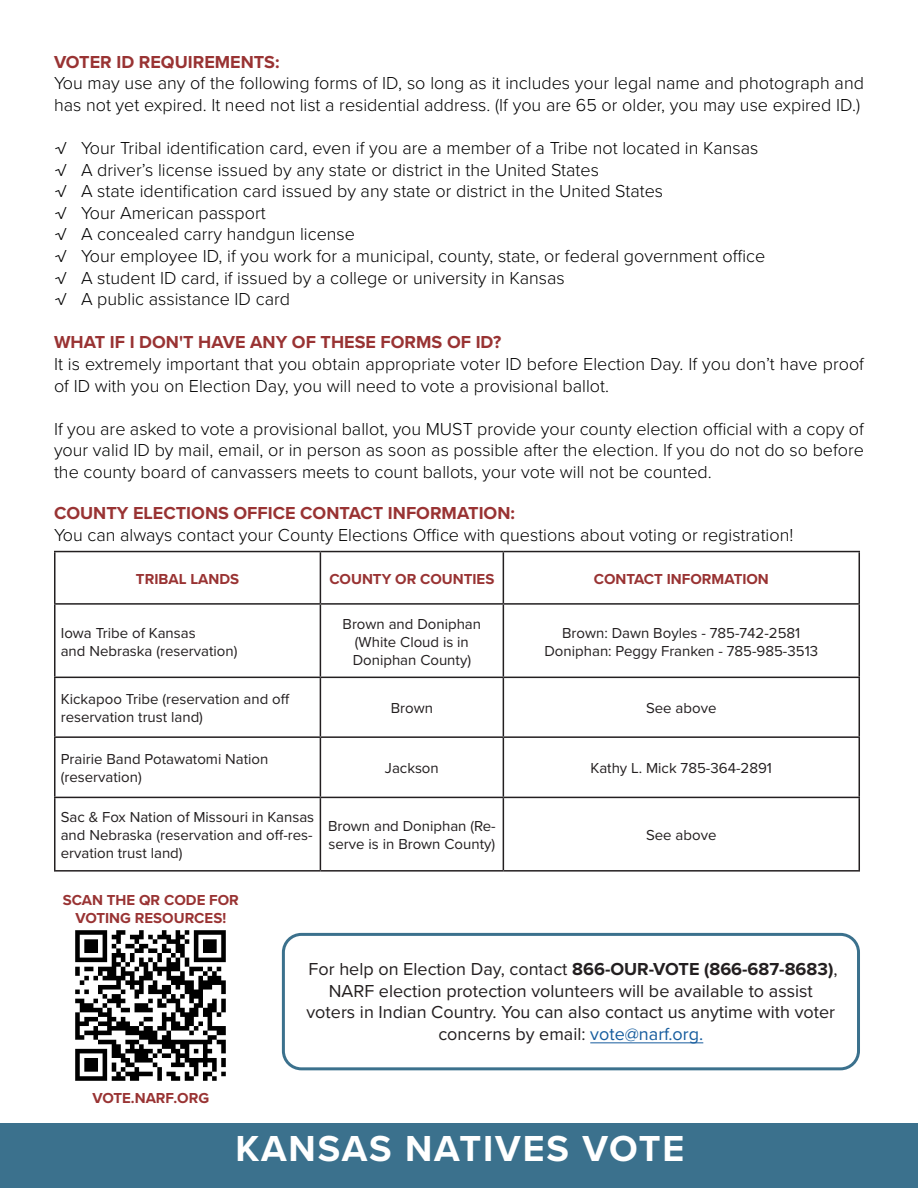
<style>
.page{position:relative;width:918px;height:1188px;background:#fff}
.page>*{position:absolute;margin:0;border:0;box-sizing:border-box;transform-origin:0 0}
.t1{font:700 37.5px "Proxima Nova";letter-spacing:.05em;color:#fff}
.t2{font:300 18px/21.6px "Proxima Nova";color:#000}
.t3{font:18px/21.6px "Proxima Nova";color:#231f20;text-align:center}
.t4{font:700 18px "Proxima Nova";color:#933}
.t5{font:15px/18px "Proxima Nova";color:#231f20}
.t6{font:700 15px/18px "Proxima Nova";color:#933;text-align:center}
.s1{font-weight:400}
.s2{font-weight:700}
.s3{color:#175d9e}
</style>
<div class="page">
<hr style="left:54px;top:551px;width:266px;height:1px;background:#231f20">
<hr style="left:54px;top:552px;width:2px;height:51px;background:#231f20">
<hr style="left:320px;top:551px;width:183px;height:1px;background:#231f20">
<hr style="left:320px;top:552px;width:1px;height:51px;background:#231f20">
<hr style="left:503px;top:551px;width:357px;height:1px;background:#231f20">
<hr style="left:503px;top:552px;width:1px;height:51px;background:#231f20">
<hr style="left:859px;top:552px;width:1px;height:51px;background:#231f20">
<hr style="left:54px;top:603px;width:266px;height:2px;background:#231f20">
<hr style="left:54px;top:605px;width:2px;height:72px;background:#231f20">
<hr style="left:320px;top:603px;width:183px;height:2px;background:#231f20">
<hr style="left:320px;top:605px;width:1px;height:72px;background:#231f20">
<hr style="left:503px;top:603px;width:357px;height:2px;background:#231f20">
<hr style="left:503px;top:605px;width:1px;height:72px;background:#231f20">
<hr style="left:859px;top:605px;width:1px;height:72px;background:#231f20">
<hr style="left:54px;top:677px;width:266px;height:1px;background:#231f20">
<hr style="left:54px;top:678px;width:2px;height:58px;background:#231f20">
<hr style="left:320px;top:677px;width:183px;height:1px;background:#231f20">
<hr style="left:320px;top:678px;width:1px;height:58px;background:#231f20">
<hr style="left:503px;top:677px;width:357px;height:1px;background:#231f20">
<hr style="left:503px;top:678px;width:1px;height:58px;background:#231f20">
<hr style="left:859px;top:678px;width:1px;height:58px;background:#231f20">
<hr style="left:54px;top:736px;width:266px;height:2px;background:#231f20">
<hr style="left:54px;top:738px;width:2px;height:59px;background:#231f20">
<hr style="left:320px;top:736px;width:183px;height:2px;background:#231f20">
<hr style="left:320px;top:738px;width:1px;height:59px;background:#231f20">
<hr style="left:503px;top:736px;width:357px;height:2px;background:#231f20">
<hr style="left:503px;top:738px;width:1px;height:59px;background:#231f20">
<hr style="left:859px;top:738px;width:1px;height:59px;background:#231f20">
<hr style="left:54px;top:797px;width:266px;height:1px;background:#231f20">
<hr style="left:54px;top:798px;width:2px;height:72px;background:#231f20">
<hr style="left:320px;top:797px;width:183px;height:1px;background:#231f20">
<hr style="left:320px;top:798px;width:1px;height:72px;background:#231f20">
<hr style="left:503px;top:797px;width:357px;height:1px;background:#231f20">
<hr style="left:503px;top:798px;width:1px;height:72px;background:#231f20">
<hr style="left:859px;top:798px;width:1px;height:72px;background:#231f20">
<hr style="left:54px;top:870px;width:266px;height:2px;background:#231f20">
<hr style="left:320px;top:870px;width:183px;height:2px;background:#231f20">
<hr style="left:503px;top:870px;width:357px;height:2px;background:#231f20">
<div style="left:0;top:1123px;width:918px;height:65px;background:#3b718d"></div>
<img style="left:75px;top:930px;width:151px;height:151px">
<div style="left:282px;top:933px;width:578px;height:137px;border:3px solid #3b718d;border-radius:18px"></div>
<hr style="left:590px;top:1042px;width:113px;height:1px;background:#175d9e">
<p class="t4" style="left:54px;top:48px;width:227px">VOTER ID REQUIREMENTS:</p>
<p class="t2" style="left:54px;top:71px;width:812px">You may use any of the following forms of ID, so long as it includes your legal name and photograph and has not yet expired. It need not list a residential address. (If you are 65 or older, you may use expired ID.)</p>
<p class="t2" style="left:54px;top:136px;width:706px"><span class="s1">√</span> Your Tribal identification card, even if you are a member of a Tribe not located in Kansas</p>
<p class="t2" style="left:54px;top:158px;width:547px"><span class="s1">√</span> A driver’s license issued by any state or district in the United States</p>
<p class="t2" style="left:54px;top:179px;width:611px"><span class="s1">√</span> A state identification card issued by any state or district in the United States</p>
<p class="t2" style="left:54px;top:201px;width:213px"><span class="s1">√</span> Your American passport</p>
<p class="t2" style="left:54px;top:223px;width:303px"><span class="s1">√</span> A concealed carry handgun license</p>
<p class="t2" style="left:54px;top:244px;width:713px"><span class="s1">√</span> Your employee ID, if you work for a municipal, county, state, or federal government office</p>
<p class="t2" style="left:54px;top:266px;width:512px"><span class="s1">√</span> A student ID card, if issued by a college or university in Kansas</p>
<p class="t2" style="left:54px;top:287px;width:238px"><span class="s1">√</span> A public assistance ID card</p>
<p class="t4" style="left:54px;top:329px;width:449px">WHAT IF I DON'T HAVE ANY OF THESE FORMS OF ID?</p>
<p class="t2" style="left:54px;top:352px;width:812px">It is extremely important that you obtain appropriate voter ID before Election Day. If you don’t have proof of ID with you on Election Day, you will need to vote a provisional ballot.</p>
<p class="t2" style="left:54px;top:417px;width:812px;text-align:justify">If you are asked to vote a provisional ballot, you MUST provide your county election official with a copy of your valid ID by mail, email, or in person as soon as possible after the election. If you do not do so before the county board of canvassers meets to count ballots, your vote will not be counted.</p>
<p class="t4" style="left:54px;top:500px;width:463px">COUNTY ELECTIONS OFFICE CONTACT INFORMATION:</p>
<p class="t2" style="left:54px;top:523px;width:741px">You can always contact your County Elections Office with questions about voting or registration!</p>
<p class="t6" style="left:136px;top:569px;width:105px">TRIBAL LANDS</p>
<p class="t6" style="left:329px;top:569px;width:167px">COUNTY OR COUNTIES</p>
<p class="t6" style="left:594px;top:569px;width:177px">CONTACT INFORMATION</p>
<p class="t5" style="left:61px;top:623px;width:136px">Iowa Tribe of Kansas</p>
<p class="t5" style="left:61px;top:641px;width:178px">and Nebraska (reservation)</p>
<p class="t5" style="left:343px;top:614px;width:140px;text-align:center">Brown and Doniphan (White Cloud is in<br>Doniphan County)</p>
<p class="t5" style="left:562px;top:623px;width:240px">Brown: Dawn Boyles - 785-742-2581</p>
<p class="t5" style="left:544px;top:641px;width:275px">Doniphan: Peggy Franken - 785-985-3513</p>
<p class="t5" style="left:61px;top:690px;width:230px">Kickapoo Tribe (reservation and off reservation trust land)</p>
<p class="t5" style="left:391px;top:699px;width:44px">Brown</p>
<p class="t5" style="left:646px;top:699px;width:72px">See above</p>
<p class="t5" style="left:61px;top:750px;width:209px">Prairie Band Potawatomi Nation</p>
<p class="t5" style="left:61px;top:768px;width:83px">(reservation)</p>
<p class="t5" style="left:385px;top:759px;width:55px">Jackson</p>
<p class="t5" style="left:591px;top:759px;width:183px">Kathy L. Mick 785-364-2891</p>
<p class="t5" style="left:61px;top:807px;width:255px;text-align:justify">Sac &amp; Fox Nation of Missouri in Kansas and Nebraska (reservation and off-res&shy;ervation trust land)</p>
<p class="t5" style="left:328px;top:816px;width:169px">Brown and Doniphan (Re&shy;serve is in Brown County)</p>
<p class="t5" style="left:646px;top:825px;width:72px">See above</p>
<p class="t6" style="left:63px;top:891px;width:178px">SCAN THE QR CODE FOR<br>VOTING RESOURCES!</p>
<p class="t6" style="left:92px;top:1089px;width:118px">VOTE.NARF.ORG</p>
<p class="t3" style="left:307px;top:958px;width:533px">For help on Election Day, contact <span class="s2">866-OUR-VOTE (866-687-8683)</span>, NARF election protection volunteers will be available to assist voters in Indian Country. You can also contact us anytime with voter concerns by email: <span class="s3">vote@narf.org.</span></p>
<p class="t1" style="left:235px;top:1120px;width:450px">KANSAS NATIVES VOTE</p>
</div>
